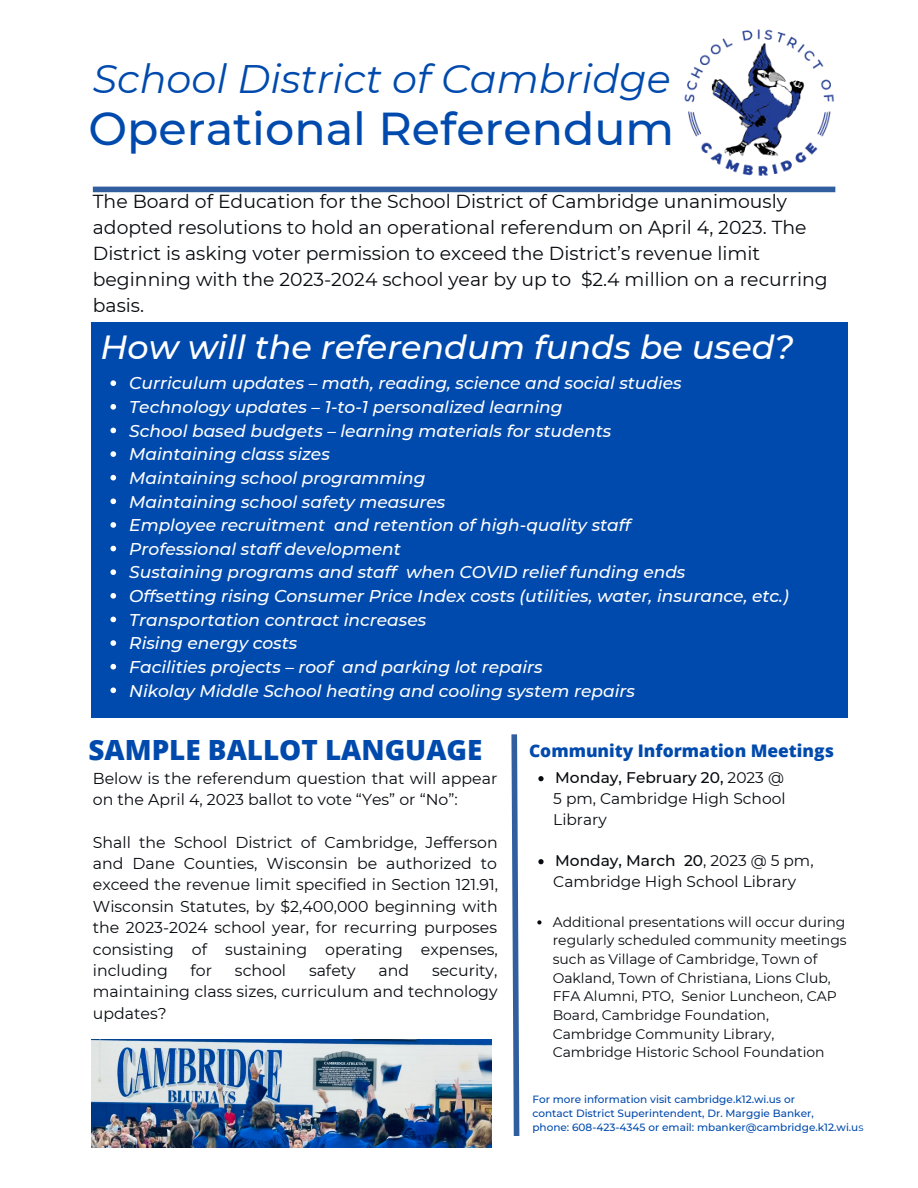
<style>
.page{position:relative;width:918px;height:1188px;background:#fff}
.page>*{position:absolute;margin:0;border:0;box-sizing:border-box;transform-origin:0 0}
.t1{font:500 46.05px "Montserrat";color:#004aad}
.t2{font:italic 39.75px "Montserrat";color:#004aad}
.t3{font:italic 500 33.45px "Montserrat";color:#fff}
.t4{font:800 27.9px "Open Sans";color:#004aad}
.t5{font:18.75px/25.8px "Montserrat";color:#070a0e}
.t6{font:800 17.4px "Open Sans";color:#004aad}
.t7{font:italic 500 17.1px/23.7px "Montserrat";color:#fff}
.t8{font:15.75px/21.3px "Montserrat";color:#070a0e;text-align:justify}
.t9{font:15.45px/20.7px "Montserrat";color:#070a0e}
.t10{font:500 15.45px "Montserrat";color:#070a0e}
.t11{font:13.95px/18.8px "Montserrat";color:#070a0e}
.t12{font:500 10.5px/14px "Montserrat";color:#004aad}
.s1{font-weight:400}
</style>
<div class="page">
<div style="left:93px;top:187px;width:742px;height:5px;background:#305e9f"></div>
<svg style="left:511px;top:734px;width:9px;height:402px"></svg>
<img style="left:91px;top:1040px;width:401px;height:108px">
<img style="left:684px;top:29px;width:151px;height:147px">
<div style="left:92px;top:322px;width:756px;height:396px;background:#004aad"></div>
<svg style="left:110px;top:380px;width:6px;height:6px"></svg>
<svg style="left:110px;top:404px;width:6px;height:6px"></svg>
<svg style="left:110px;top:428px;width:6px;height:5px"></svg>
<svg style="left:110px;top:451px;width:6px;height:6px"></svg>
<svg style="left:110px;top:475px;width:6px;height:6px"></svg>
<svg style="left:110px;top:499px;width:6px;height:5px"></svg>
<svg style="left:110px;top:522px;width:6px;height:6px"></svg>
<svg style="left:110px;top:546px;width:6px;height:5px"></svg>
<svg style="left:110px;top:569px;width:6px;height:6px"></svg>
<svg style="left:110px;top:593px;width:6px;height:6px"></svg>
<svg style="left:110px;top:617px;width:6px;height:5px"></svg>
<svg style="left:110px;top:640px;width:6px;height:6px"></svg>
<svg style="left:110px;top:664px;width:6px;height:6px"></svg>
<svg style="left:110px;top:688px;width:6px;height:5px"></svg>
<svg style="left:538px;top:776px;width:6px;height:5px"></svg>
<svg style="left:538px;top:859px;width:6px;height:5px"></svg>
<svg style="left:537px;top:920px;width:5px;height:5px"></svg>
<h2 class="t2" style="left:93px;top:54px;width:579px">School District of Cambridge</h2>
<h1 class="t1" style="left:89px;top:100px;width:587px">Operational Referendum</h1>
<p class="t5" style="left:93px;top:189px;width:736px">The Board of Education for the School District of Cambridge unanimously adopted resolutions to hold an operational referendum on April 4, 2023. The District is asking voter permission to exceed the District’s revenue limit beginning with the 2023-2024 school year by up to $2.4 million on a recurring basis.</p>
<h3 class="t3" style="left:100px;top:327px;width:695px">How will the referendum funds be used?</h3>
<p class="t7" style="left:129px;top:371px;width:661px">Curriculum updates – math, reading, science and social studies<br>Technology updates – 1-to-1 personalized learning<br>School based budgets – learning materials for students<br>Maintaining class sizes<br>Maintaining school programming<br>Maintaining school safety measures<br>Employee recruitment and retention of high-quality staff<br>Professional staff development<br>Sustaining programs and staff when COVID relief funding ends<br>Offsetting rising Consumer Price Index costs (utilities, water, insurance, etc.)<br>Transportation contract increases<br>Rising energy costs<br>Facilities projects – roof and parking lot repairs<br>Nikolay Middle School heating and cooling system repairs</p>
<h3 class="t4" style="left:89px;top:730px;width:395px">SAMPLE BALLOT LANGUAGE</h3>
<p class="t8" style="left:93px;top:767px;width:406px">Below is the referendum question that will appear on the April 4, 2023 ballot to vote “Yes” or “No”:</p>
<p class="t8" style="left:93px;top:831px;width:407px">Shall the School District of Cambridge, Jefferson and Dane Counties, Wisconsin be authorized to exceed the revenue limit specified in Section 121.91, Wisconsin Statutes, by $2,400,000 beginning with the 2023-2024 school year, for recurring purposes consisting of sustaining operating expenses, including</p>
<p class="t8" style="left:191px;top:960px;width:23px">for</p>
<p class="t8" style="left:235px;top:960px;width:53px">school</p>
<p class="t8" style="left:309px;top:960px;width:48px">safety</p>
<p class="t8" style="left:379px;top:960px;width:32px">and</p>
<p class="t8" style="left:93px;top:960px;width:406px;text-indent:339px">security, maintaining class sizes, curriculum and technology updates?</p>
<p class="t6" style="left:529px;top:739px;width:306px">Community Information Meetings</p>
<p class="t10" style="left:555px;top:768px;width:230px">Monday, February 20, <span class="s1">2023 @</span></p>
<p class="t9" style="left:553px;top:788px;width:234px">5 pm, Cambridge High School<br>Library</p>
<p class="t10" style="left:555px;top:851px;width:260px">Monday, March 20<span class="s1">, 2023 @ 5 pm,</span></p>
<p class="t9" style="left:553px;top:871px;width:244px">Cambridge High School Library</p>
<p class="t11" style="left:553px;top:912px;width:296px">Additional presentations will occur during regularly scheduled community meetings such as Village of Cambridge, Town of Oakland, Town of Christiana, Lions Club, FFA Alumni, PTO, Senior Luncheon, CAP Board, Cambridge Foundation, Cambridge Community Library, Cambridge Historic School Foundation</p>
<p class="t12" style="left:532px;top:1092px;width:333px">For more information visit cambridge.k12.wi.us or<br>contact District Superintendent, Dr. Marggie Banker,<br>phone: 608-423-4345 or email: mbanker@cambridge.k12.wi.u<span class="s1">s</span></p>
</div>
